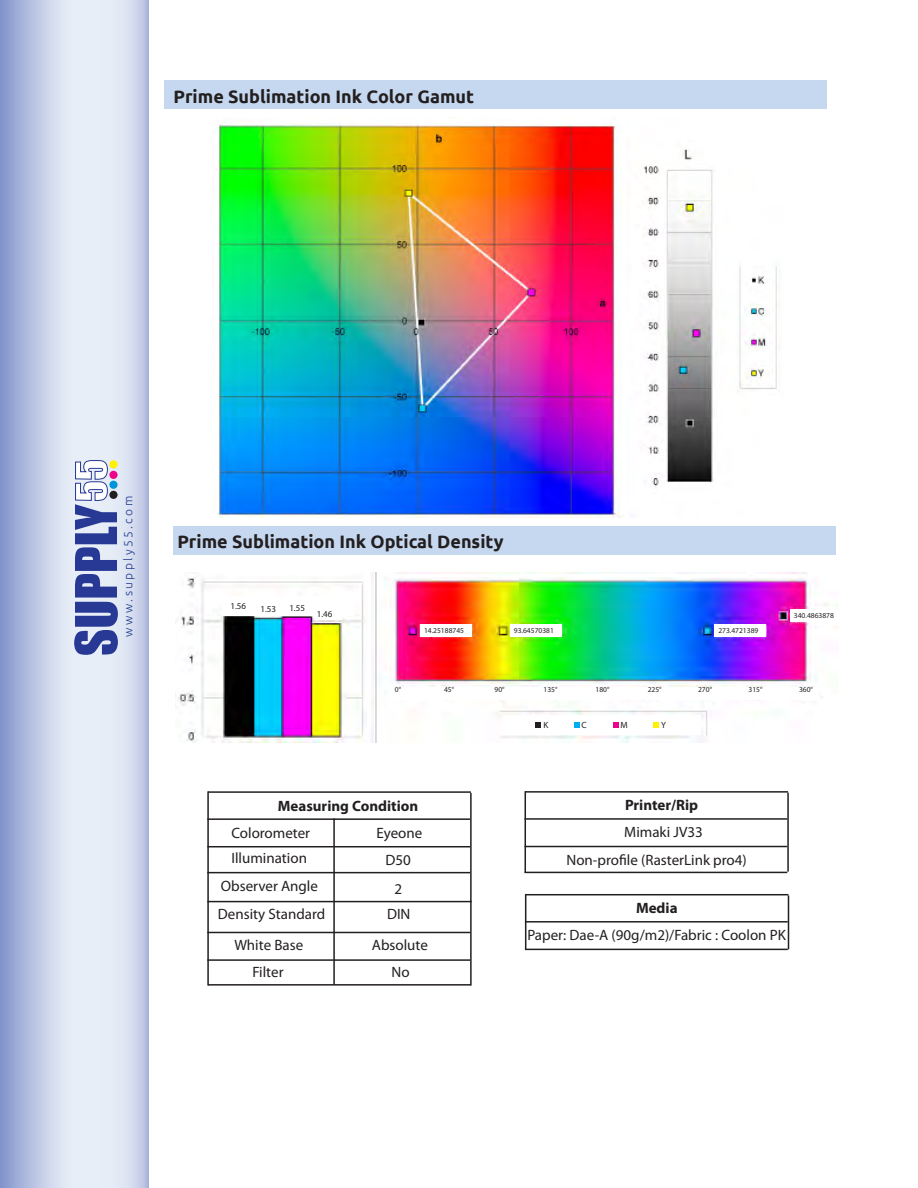
<style>
.page{position:relative;width:918px;height:1188px;background:#fff}
.page>*{position:absolute;margin:0;border:0;box-sizing:border-box;transform-origin:0 0}
.t1{font:700 18px "Ubuntu";color:#231f20}
.t2{font:15px "Myriad Pro";color:#231f20}
.t3{font:700 15px "Myriad Pro";color:#231f20}
.t4{font:300 12px "Ubuntu";letter-spacing:.2em;color:#253f8e}
.t5{font:9px "Myriad Pro";color:#231f20}
.t6{font:7.5px "Myriad Pro";color:#231f20}
</style>
<div class="page">
<div style="left:164px;top:80px;width:663px;height:29px;background:#c6d8ef"></div>
<div style="left:173px;top:526px;width:663px;height:28px;background:#c6d8ef"></div>
<svg style="left:0;top:0;width:148px;height:1188px;background:#cad4ea"></svg>
<svg style="left:74px;top:460px;width:44px;height:195px;background:#7f8bc2"></svg>
<svg style="left:109px;top:460px;width:9px;height:9px"></svg>
<div style="left:109px;top:491px;width:9px;height:8px;background:#231f20;border-radius:50%"></div>
<div style="left:109px;top:471px;width:9px;height:8px;background:#ed028c;border-radius:50%"></div>
<div style="left:109px;top:481px;width:9px;height:8px;background:#0095d9;border-radius:50%"></div>
<hr style="left:208px;top:791px;width:263px;height:2px;background:#231f20">
<hr style="left:208px;top:984px;width:263px;height:2px;background:#231f20">
<hr style="left:470px;top:793px;width:2px;height:193px;background:#231f20">
<hr style="left:207px;top:791px;width:2px;height:195px;background:#231f20">
<hr style="left:207px;top:818px;width:263px;height:2px;background:#231f20">
<hr style="left:207px;top:846px;width:263px;height:1px;background:#231f20">
<hr style="left:207px;top:872px;width:263px;height:1px;background:#231f20">
<hr style="left:207px;top:901px;width:265px;height:1px;background:#231f20">
<hr style="left:207px;top:932px;width:263px;height:1px;background:#231f20">
<hr style="left:207px;top:959px;width:263px;height:2px;background:#231f20">
<hr style="left:333px;top:818px;width:2px;height:167px;background:#231f20">
<hr style="left:525px;top:791px;width:263px;height:2px;background:#231f20">
<hr style="left:787px;top:793px;width:2px;height:79px;background:#231f20">
<hr style="left:525px;top:791px;width:1px;height:82px;background:#231f20">
<hr style="left:525px;top:818px;width:262px;height:2px;background:#231f20">
<hr style="left:525px;top:846px;width:262px;height:1px;background:#231f20">
<hr style="left:525px;top:872px;width:262px;height:1px;background:#231f20">
<hr style="left:526px;top:894px;width:262px;height:1px;background:#231f20">
<hr style="left:788px;top:895px;width:1px;height:54px;background:#231f20">
<hr style="left:525px;top:894px;width:1px;height:55px;background:#231f20">
<hr style="left:525px;top:921px;width:263px;height:2px;background:#231f20">
<hr style="left:525px;top:949px;width:263px;height:1px;background:#231f20">
<img style="left:216px;top:121px;width:561px;height:397px">
<img style="left:175px;top:572px;width:664px;height:171px">
<div style="left:222px;top:597px;width:132px;height:18px;background:#fff"></div>
<div style="left:315px;top:602px;width:27px;height:18px;background:#fff"></div>
<div style="left:420px;top:624px;width:52px;height:13px;background:#fff"></div>
<div style="left:510px;top:624px;width:52px;height:13px;background:#fff"></div>
<div style="left:790px;top:609px;width:52px;height:13px;background:#fff"></div>
<div style="left:715px;top:624px;width:51px;height:13px;background:#fff"></div>
<div style="left:504px;top:715px;width:197px;height:20px;background:#fff"></div>
<div style="left:389px;top:687px;width:429px;height:13px;background:#fff"></div>
<svg style="left:536px;top:723px;width:5px;height:5px"></svg>
<svg style="left:574px;top:722px;width:6px;height:6px"></svg>
<svg style="left:613px;top:722px;width:5px;height:6px"></svg>
<svg style="left:653px;top:723px;width:5px;height:5px"></svg>
<p class="t1" style="left:173px;top:86px;width:302px">Prime Sublimation Ink Color Gamut</p>
<p class="t4" style="left:121px;top:637px;width:143px;rotate:-90deg">www.supply55.com</p>
<p class="t1" style="left:177px;top:530px;width:328px">Prime Sublimation Ink Optical Density</p>
<p class="t5" style="left:230px;top:601px;width:17px">1.56</p>
<p class="t5" style="left:260px;top:604px;width:17px">1.53</p>
<p class="t5" style="left:289px;top:603px;width:17px">1.55</p>
<p class="t5" style="left:317px;top:609px;width:17px">1.46</p>
<p class="t6" style="left:424px;top:626px;width:42px">14.25188745</p>
<p class="t6" style="left:514px;top:626px;width:42px">93.64570381</p>
<p class="t6" style="left:718px;top:626px;width:42px">273.4721389</p>
<p class="t6" style="left:794px;top:611px;width:42px">340.4863878</p>
<p class="t6" style="left:395px;top:685px;width:8px">0°</p>
<p class="t6" style="left:444px;top:685px;width:12px">45°</p>
<p class="t6" style="left:495px;top:685px;width:12px">90°</p>
<p class="t6" style="left:544px;top:685px;width:15px">135°</p>
<p class="t6" style="left:596px;top:685px;width:15px">180°</p>
<p class="t6" style="left:648px;top:685px;width:15px">225°</p>
<p class="t6" style="left:698px;top:685px;width:15px">270°</p>
<p class="t6" style="left:749px;top:685px;width:15px">315°</p>
<p class="t6" style="left:799px;top:685px;width:15px">360°</p>
<p class="t3" style="left:278px;top:796px;width:142px">Measuring Condition</p>
<p class="t2" style="left:231px;top:824px;width:80px">Colorometer</p>
<p class="t2" style="left:231px;top:849px;width:77px">Illumination</p>
<p class="t2" style="left:221px;top:877px;width:99px">Observer Angle</p>
<p class="t2" style="left:218px;top:905px;width:109px">Density Standard</p>
<p class="t2" style="left:234px;top:936px;width:70px">White Base</p>
<p class="t2" style="left:252px;top:963px;width:33px">Filter</p>
<p class="t2" style="left:377px;top:824px;width:47px">Eyeone</p>
<p class="t2" style="left:386px;top:851px;width:27px">D50</p>
<p class="t2" style="left:395px;top:880px;width:9px">2</p>
<p class="t2" style="left:387px;top:904px;width:25px">DIN</p>
<p class="t2" style="left:372px;top:936px;width:58px">Absolute</p>
<p class="t2" style="left:392px;top:963px;width:20px">No</p>
<p class="t5" style="left:544px;top:719px;width:6px">K</p>
<p class="t5" style="left:582px;top:719px;width:7px">C</p>
<p class="t5" style="left:621px;top:719px;width:9px">M</p>
<p class="t5" style="left:661px;top:719px;width:6px">Y</p>
<p class="t3" style="left:625px;top:795px;width:75px">Printer/Rip</p>
<p class="t2" style="left:624px;top:823px;width:80px">Mimaki JV33</p>
<p class="t2" style="left:567px;top:850px;width:182px">Non-profile (RasterLink pro4)</p>
<p class="t3" style="left:636px;top:898px;width:43px">Media</p>
<p class="t2" style="left:527px;top:926px;width:260px">Paper: Dae-A (90g/m2)/Fabric : Coolon PK</p>
</div>
